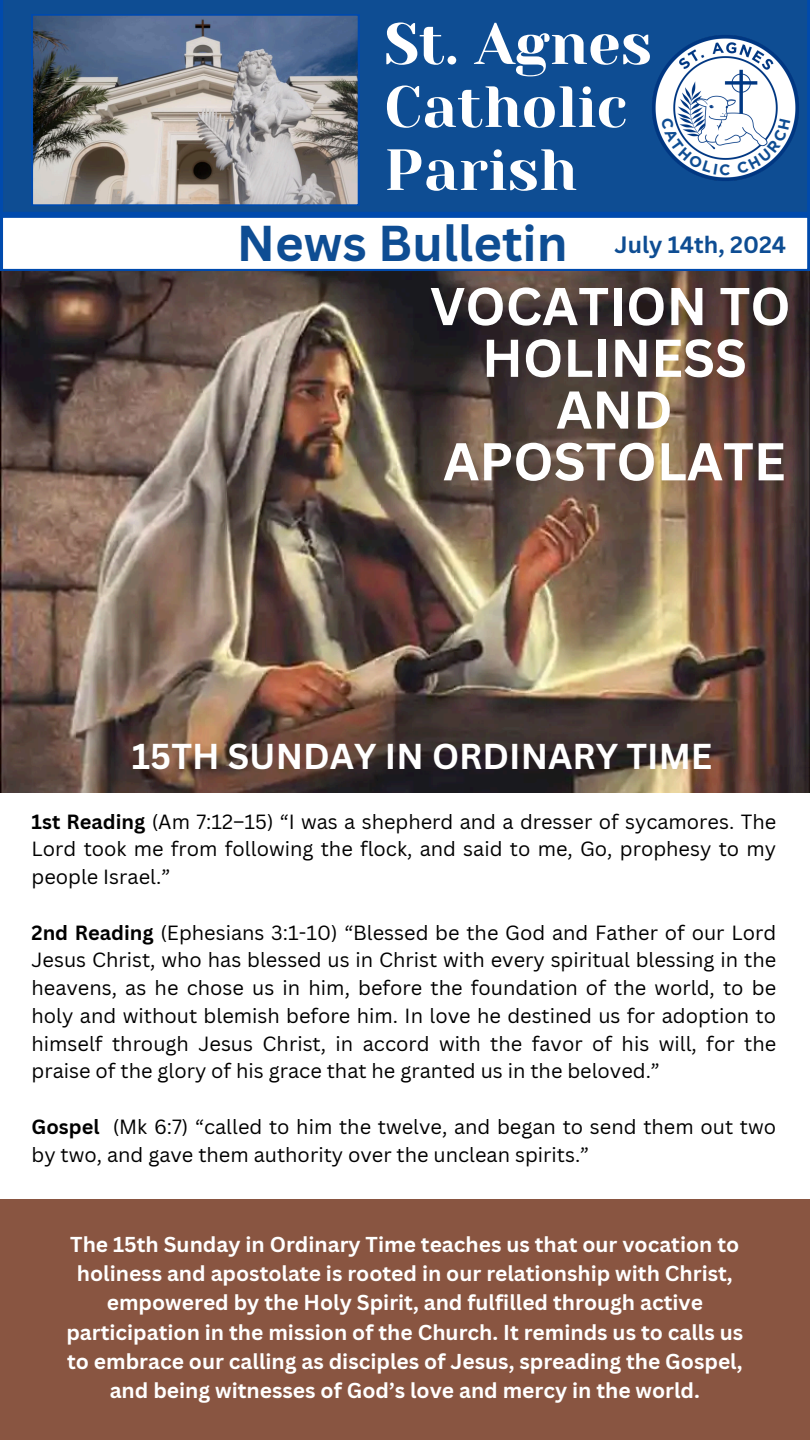
<style>
.page{position:relative;width:810px;height:1440px;background:#fff}
.page>*{position:absolute;margin:0;border:0;box-sizing:border-box;transform-origin:0 0}
.t1{font:58px/63px "Yeseva One";color:#fff}
.t2{font:700 52px/51.8px "Canva Sans";color:#fff;text-align:center}
.t3{font:700 49px "Canva Sans";color:#0e4d93}
.t4{font:700 35px "Canva Sans";color:#fff}
.t5{font:700 23px "Canva Sans";color:#0e4d93}
.t6{font:700 21px/29.2px "Canva Sans";color:#fff;text-align:center}
.t7{font:20px/27.8px "Canva Sans";color:#000;text-align:justify}
.s1{font-weight:700}
</style>
<div class="page">
<div style="left:0;top:0;width:810px;height:214px;background:#0e4d93"></div>
<svg style="left:32px;top:14px;width:327px;height:191px;background:#888c94"></svg>
<svg style="left:0;top:215px;width:810px;height:57px"></svg>
<img style="left:652px;top:35px;width:147px;height:147px">
<img style="left:0;top:272px;width:810px;height:521px">
<div style="left:0;top:1199px;width:810px;height:241px;background:#895541"></div>
<svg style="left:661px;top:118px;width:69px;height:57px"></svg>
<svg style="left:736px;top:118px;width:54px;height:56px"></svg>
<p class="t1" style="left:384px;top:13px;width:269px">St. Agnes<br>Catholic<br>Parish</p>
<h3 class="t3" style="left:237px;top:208px;width:332px">News Bulletin</h3>
<h5 class="t5" style="left:614px;top:228px;width:173px">July 14th, 2024</h5>
<p class="t2" style="left:430px;top:279px;width:362px">VOCATION TO<br>HOLINESS<br>AND<br>APOSTOLATE</p>
<p class="t4" style="left:132px;top:731px;width:582px">15TH SUNDAY IN ORDINARY TIME</p>
<h2 class="t7" style="left:32px;top:807px;width:746px"><span class="s1">1st Reading</span> (Am 7:12–15) “I was a shepherd and a dresser of sycamores. The Lord took me from following the flock, and said to me, Go, prophesy to my people Israel.”</h2>
<h4 class="t7" style="left:32px;top:918px;width:746px"><span class="s1">2nd Reading</span> (Ephesians 3:1-10) “Blessed be the God and Father of our Lord Jesus Christ, who has blessed us in Christ with every spiritual blessing in the heavens, as he chose us in him, before the foundation of the world, to be holy and without blemish before him. In love he destined us for adoption to himself through Jesus Christ, in accord with the favor of his will, for the praise of the glory of his grace that he granted us in the beloved.”</h4>
<p class="t7" style="left:32px;top:1112px;width:746px"><span class="s1">Gospel</span> (Mk 6:7) “called to him the twelve, and began to send them out two by two, and gave them authority over the unclean spirits.”</p>
<p class="t6" style="left:66px;top:1229px;width:678px">The 15th Sunday in Ordinary Time teaches us that our vocation to holiness and apostolate is rooted in our relationship with Christ, empowered by the Holy Spirit, and fulfilled through active participation in the mission of the Church. It reminds us to calls us to embrace our calling as disciples of Jesus, spreading the Gospel, and being witnesses of God’s love and mercy in the world.</p>
</div>
